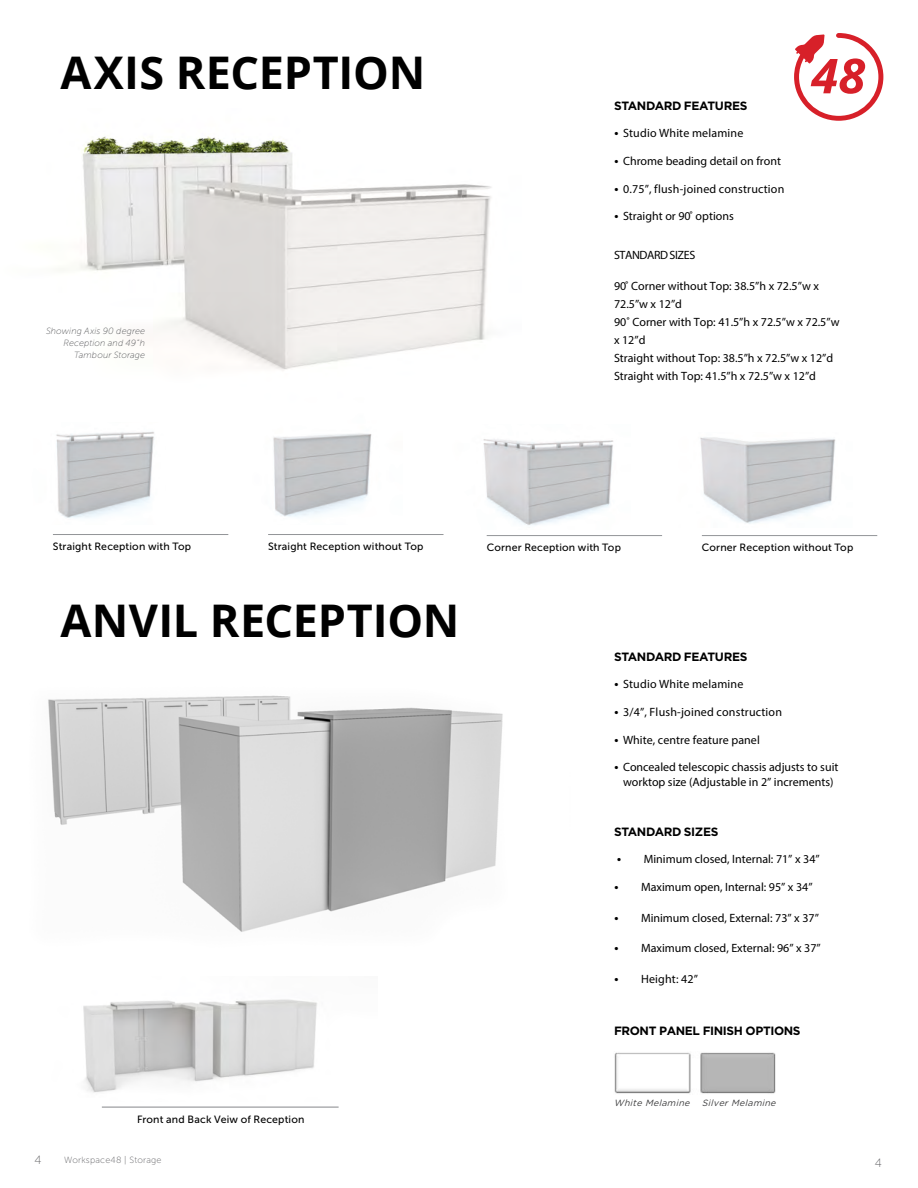
<style>
.page{position:relative;width:918px;height:1188px;background:#fff}
.page>*{position:absolute;margin:0;border:0;box-sizing:border-box;transform-origin:0 0}
.t1{font:700 45px "Open Sans";color:#000}
.t2{font:12px/18px "Myriad Pro";color:#000;text-align:center}
.Details_bullets{font:700 12px "Gotham";letter-spacing:-.03em;color:#000}
.t3{font:12px "Myriad Pro";letter-spacing:-.03em;color:#000}
.t4{font:12px "Museo Sans 100";color:#636366}
.t5{font:10.5px "Museo Sans 500";letter-spacing:.015em;color:#000}
.Details_bullets-2{font:italic 9px/12px "Museo Sans 100";letter-spacing:.01em;color:#57585a;text-align:right}
.t6{font:italic 9px "Gotham";color:#3e3e3f}
.t7{font:9px "Museo Sans 100";letter-spacing:.02em;color:#636366}
.s1{font-family:"Museo Sans 100"}
</style>
<div class="page">
<img style="left:83px;top:999px;width:234px;height:94px">
<img style="left:48px;top:695px;width:455px;height:237px">
<img style="left:59px;top:136px;width:432px;height:235px">
<img style="left:700px;top:437px;width:136px;height:87px">
<img style="left:273px;top:433px;width:99px;height:84px">
<img style="left:483px;top:439px;width:130px;height:86px">
<img style="left:56px;top:431px;width:98px;height:87px">
<hr style="left:53px;top:534px;width:175px;height:1px;background:#939598">
<hr style="left:487px;top:535px;width:175px;height:1px;background:#939598">
<hr style="left:268px;top:534px;width:176px;height:1px;background:#939598">
<hr style="left:702px;top:535px;width:175px;height:1px;background:#939598">
<hr style="left:102px;top:1107px;width:237px;height:1px;background:#939598">
<img style="left:614px;top:1052px;width:162px;height:42px">
<svg style="left:794px;top:33px;width:89px;height:88px"></svg>
<p class="t1" style="left:61px;top:41px;width:366px">AXIS RECEPTION</p>
<p class="Details_bullets-2" style="left:46px;top:325px;width:101px">Showing Axis 90 degree<br>Reception and 49”h<br>Tambour Storage</p>
<p class="Details_bullets" style="left:614px;top:98px;width:135px">STANDARD FEATURES</p>
<p class="t2" style="left:614px;top:124px;width:131px"><span class="s1">•</span> Studio White melamine</p>
<p class="t2" style="left:614px;top:152px;width:168px"><span class="s1">•</span> Chrome beading detail on front</p>
<p class="t2" style="left:614px;top:179px;width:172px"><span class="s1">•</span> 0.75”, flush-joined construction</p>
<p class="t2" style="left:614px;top:207px;width:121px"><span class="s1">•</span> Straight or 90˚ options</p>
<p class="t3" style="left:614px;top:248px;width:83px">STANDARDSIZES</p>
<p class="t2" style="left:614px;top:276px;width:227px;text-align:left">90˚ Corner without Top: 38.5”h x 72.5”w x<br>72.5”w x 12”d<br>90˚ Corner with Top: 41.5”h x 72.5”w x 72.5”w x 12”d<br>Straight without Top: 38.5”h x 72.5”w x 12”d<br>Straight with Top: 41.5”h x 72.5”w x 12”d</p>
<p class="t5" style="left:53px;top:540px;width:140px">Straight Reception with Top</p>
<p class="t5" style="left:268px;top:540px;width:157px">Straight Reception without Top</p>
<p class="t5" style="left:487px;top:541px;width:136px">Corner Reception with Top</p>
<p class="t5" style="left:702px;top:541px;width:153px">Corner Reception without Top</p>
<h1 class="t1" style="left:61px;top:589px;width:400px">ANVIL RECEPTION</h1>
<p class="Details_bullets" style="left:614px;top:649px;width:135px">STANDARD FEATURES</p>
<p class="t2" style="left:614px;top:675px;width:131px"><span class="s1">•</span> Studio White melamine</p>
<p class="t2" style="left:614px;top:703px;width:169px"><span class="s1">•</span> 3/4”, Flush-joined construction</p>
<p class="t2" style="left:614px;top:730px;width:147px"><span class="s1">•</span> White, centre feature panel</p>
<p class="t2" style="left:614px;top:760px;width:226px;line-height:15px"><span class="s1">•</span> Concealed telescopic chassis adjusts to suit worktop size (Adjustable in 2” increments)</p>
<p class="Details_bullets" style="left:614px;top:824px;width:106px">STANDARD SIZES</p>
<p class="t2" style="left:617px;top:850px;width:204px"><span class="s1">•</span> Minimum closed, Internal: 71” x 34”</p>
<p class="t2" style="left:614px;top:878px;width:200px"><span class="s1">•</span> Maximum open, Internal: 95” x 34”</p>
<p class="t2" style="left:614px;top:908px;width:206px"><span class="s1">•</span> Minimum closed, External: 73” x 37”</p>
<p class="t2" style="left:614px;top:939px;width:208px"><span class="s1">•</span> Maximum closed, External: 96” x 37”</p>
<p class="t2" style="left:614px;top:970px;width:86px"><span class="s1">•</span> Height: 42”</p>
<p class="Details_bullets" style="left:614px;top:1023px;width:188px">FRONT PANEL FINISH OPTIONS</p>
<p class="t5" style="left:137px;top:1114px;width:169px">Front and Back Veiw of Reception</p>
<p class="t4" style="left:35px;top:1153px;width:9px">4</p>
<p class="t7" style="left:64px;top:1155px;width:99px">Workspace48 | Storage</p>
<p class="t6" style="left:614px;top:1097px;width:166px">White Melamine SilverMelamine</p>
<p class="t4" style="left:875px;top:1156px;width:9px">4</p>
</div>
